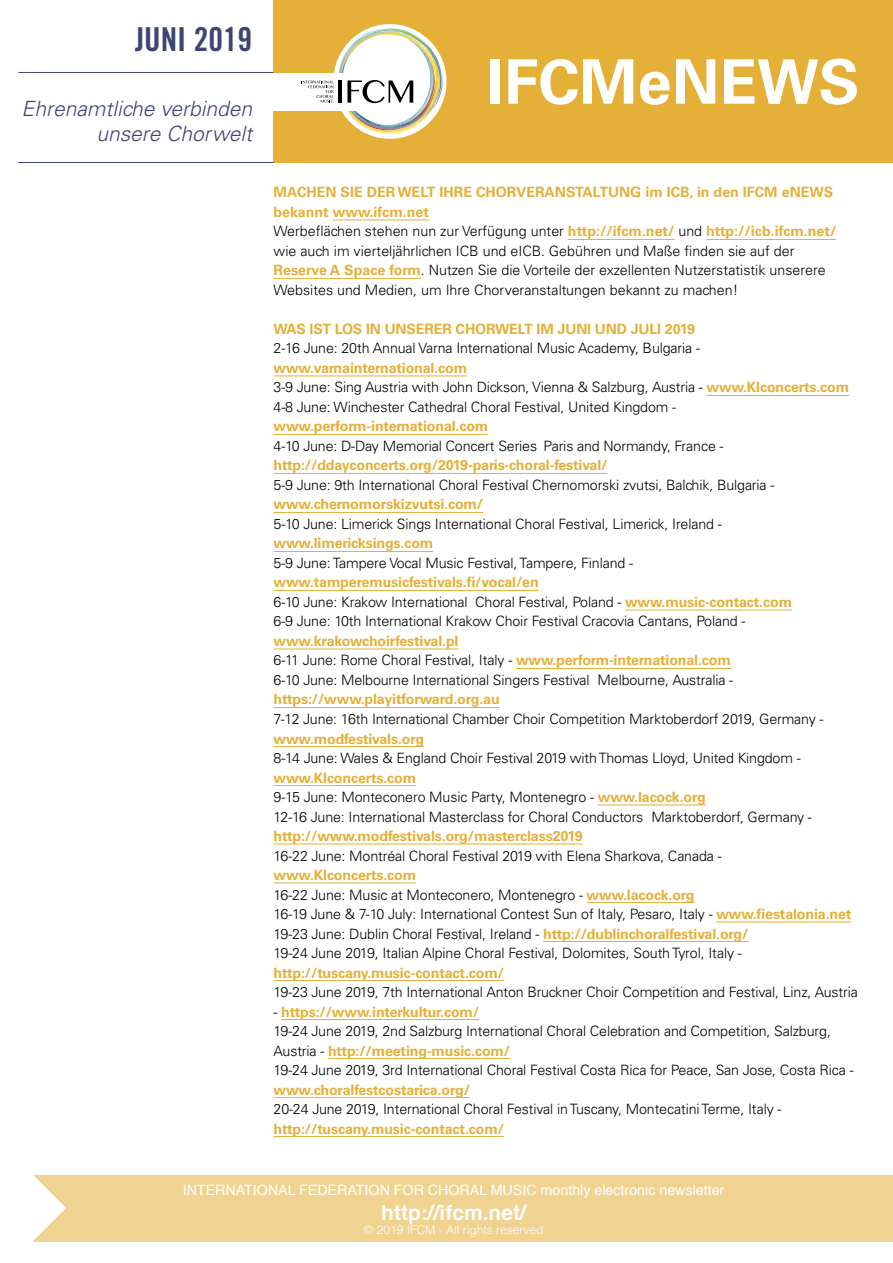
<style>
.page{position:relative;width:893px;height:1263px;background:#fff}
.page>*{position:absolute;margin:0;border:0;box-sizing:border-box;transform-origin:0 0}
.t1{font:700 61.5px "Univers LT Std";color:#fff}
.Month{font:33px "Trade Gothic LT Std Bd Cn 20";color:#3e4575}
.Volunteer{font:italic 300 21px/25.2px "Univers LT Std";color:#3e4575;text-align:right}
.t2{font:700 21px "Helvetica";color:#fff}
.Text{font:300 14.25px/19.5px "Univers LT Std";letter-spacing:-.01em;color:#000}
.Subtitle{font:700 14.25px/19.5px "Univers LT Std";color:#e4b038}
.Text-2{font:700 14.25px "Univers LT Std";letter-spacing:-.01em;color:#e4b038}
.t3{font:14.25px "Helvetica";color:#fff}
.t4{font:300 12px "Helvetica";color:#fff}
.s1{font-weight:700;color:#e4b038}
.s2{font-weight:300;color:#000}
</style>
<div class="page">
<div style="left:274px;top:0;width:619px;height:163px;background:#e4b038"></div>
<div style="left:33px;top:1176px;width:860px;height:66px;background:#f0d391"></div>
<svg style="left:33px;top:1175px;width:33px;height:66px"></svg>
<div style="left:333px;top:24px;width:113px;height:115px;background:#fff;border-radius:50%"></div>
<div style="left:270px;top:73px;width:117px;height:38px;background:#fff"></div>
<svg style="left:302px;top:29px;width:141px;height:105px"></svg>
<hr style="left:18px;top:72px;width:256px;height:1px;background:#3e4575">
<hr style="left:18px;top:162px;width:256px;height:1px;background:#3e4575">
<hr style="left:333px;top:220px;width:96px;height:1px;background:#e4b038">
<hr style="left:568px;top:239px;width:106px;height:1px;background:#e4b038">
<hr style="left:706px;top:239px;width:130px;height:1px;background:#e4b038">
<hr style="left:274px;top:278px;width:147px;height:1px;background:#e4b038">
<hr style="left:274px;top:376px;width:193px;height:1px;background:#e4b038">
<hr style="left:707px;top:395px;width:142px;height:1px;background:#e4b038">
<hr style="left:274px;top:434px;width:214px;height:1px;background:#e4b038">
<hr style="left:274px;top:473px;width:334px;height:1px;background:#e4b038">
<hr style="left:274px;top:512px;width:209px;height:1px;background:#e4b038">
<hr style="left:274px;top:551px;width:159px;height:1px;background:#e4b038">
<hr style="left:274px;top:590px;width:265px;height:1px;background:#e4b038">
<hr style="left:625px;top:610px;width:167px;height:1px;background:#e4b038">
<hr style="left:274px;top:649px;width:184px;height:1px;background:#e4b038">
<hr style="left:516px;top:668px;width:215px;height:1px;background:#e4b038">
<hr style="left:274px;top:707px;width:226px;height:1px;background:#e4b038">
<hr style="left:274px;top:746px;width:150px;height:1px;background:#e4b038">
<hr style="left:274px;top:785px;width:142px;height:1px;background:#e4b038">
<hr style="left:598px;top:805px;width:108px;height:1px;background:#e4b038">
<hr style="left:274px;top:844px;width:309px;height:1px;background:#e4b038">
<hr style="left:274px;top:883px;width:142px;height:1px;background:#e4b038">
<hr style="left:587px;top:902px;width:108px;height:1px;background:#e4b038">
<hr style="left:716px;top:922px;width:135px;height:1px;background:#e4b038">
<hr style="left:543px;top:941px;width:205px;height:1px;background:#e4b038">
<hr style="left:274px;top:980px;width:230px;height:1px;background:#e4b038">
<hr style="left:281px;top:1019px;width:198px;height:1px;background:#e4b038">
<hr style="left:328px;top:1058px;width:182px;height:1px;background:#e4b038">
<hr style="left:274px;top:1097px;width:196px;height:1px;background:#e4b038">
<hr style="left:274px;top:1136px;width:230px;height:1px;background:#e4b038">
<p class="Month" style="left:135px;top:19px;width:119px">JUNI 2019</p>
<p class="Volunteer" style="left:22px;top:96px;width:232px">Ehrenamtliche verbinden unsere Chorwelt</p>
<p class="t1" style="left:487px;top:46px;width:374px">IFCMeNEWS</p>
<p class="Subtitle" style="left:274px;top:183px;width:561px">MACHEN SIE DER WELT IHRE CHORVERANSTALTUNG im ICB, in den IFCM eNEWS bekannt www.ifcm.net</p>
<p class="Text" style="left:274px;top:222px;width:564px">Werbeflächen stehen nun zur Verfügung unter <span class="s1">http://ifcm.net/</span> und <span class="s1">http://icb.ifcm.net/ </span>wie auch im vierteljährlichen ICB und eICB. Gebühren und Maße finden sie auf der <span class="s1">Reserve A Space form</span>. Nutzen Sie die Vorteile der exzellenten Nutzerstatistik unserere Websites und Medien, um Ihre Chorveranstaltungen bekannt zu machen!</p>
<p class="Text-2" style="left:274px;top:321px;width:423px">WAS IST LOS IN UNSERER CHORWELT IM JUNI UND JULI 2019</p>
<p class="Text" style="left:274px;top:339px;width:428px">2-16 June: 20th Annual Varna International Music Academy, Bulgaria - <span class="s1">www.varnainternational.com</span></p>
<p class="Text" style="left:274px;top:378px;width:577px">3-9 June: Sing Austria with John Dickson, Vienna &amp; Salzburg, Austria - <span class="s1">www.KIconcerts.com</span></p>
<p class="Text" style="left:274px;top:397px;width:404px">4-8 June: Winchester Cathedral Choral Festival, United Kingdom - <span class="s1">www.perform-international.com</span></p>
<p class="Text" style="left:274px;top:436px;width:451px">4-10 June: D-Day Memorial Concert Series Paris and Normandy, France - <span class="s1">http://ddayconcerts.org/2019-paris-choral-festival/</span></p>
<p class="Text" style="left:274px;top:475px;width:502px">5-9 June: 9th International Choral Festival Chernomorski zvutsi, Balchik, Bulgaria - <span class="s1">www.chernomorskizvutsi.com/</span></p>
<p class="Text" style="left:274px;top:514px;width:450px">5-10 June: Limerick Sings International Choral Festival, Limerick, Ireland - <span class="s1">www.limericksings.com</span></p>
<p class="Text" style="left:274px;top:553px;width:361px">5-9 June: Tampere Vocal Music Festival, Tampere, Finland - <span class="s1">www.tamperemusicfestivals.fi/vocal/en</span></p>
<p class="Text" style="left:274px;top:592px;width:520px">6-10 June: Krakow International Choral Festival, Poland - <span class="s1">www.music-contact.com</span></p>
<p class="Text" style="left:274px;top:612px;width:473px">6-9 June: 10th International Krakow Choir Festival Cracovia Cantans, Poland - <span class="s1">www.krakowchoirfestival.pl</span></p>
<p class="Text" style="left:274px;top:651px;width:459px">6-11 June: Rome Choral Festival, Italy - <span class="s1">www.perform-international.com</span></p>
<p class="Text" style="left:274px;top:670px;width:461px">6-10 June: Melbourne International Singers Festival Melbourne, Australia - <span class="s1">https://www.playitforward.org.au</span></p>
<p class="Text" style="left:274px;top:709px;width:551px">7-12 June: 16th International Chamber Choir Competition Marktoberdorf 2019, Germany - <span class="s1">www.modfestivals.org</span></p>
<p class="Text" style="left:274px;top:748px;width:529px">8-14 June: Wales &amp; England Choir Festival 2019 with Thomas Lloyd, United Kingdom - <span class="s1">www.KIconcerts.com</span></p>
<p class="Text" style="left:274px;top:787px;width:434px">9-15 June: Monteconero Music Party, Montenegro - <span class="s1">www.lacock.org</span></p>
<p class="Text" style="left:274px;top:807px;width:540px">12-16 June: International Masterclass for Choral Conductors Marktoberdorf, Germany - <span class="s1">http://www.modfestivals.org/masterclass2019</span></p>
<p class="Text" style="left:274px;top:846px;width:450px">16-22 June: Montréal Choral Festival 2019 with Elena Sharkova, Canada - <span class="s1">www.KIconcerts.com</span></p>
<p class="Text" style="left:274px;top:885px;width:423px">16-22 June: Music at Monteconero, Montenegro - <span class="s1">www.lacock.org</span></p>
<p class="Text" style="left:274px;top:904px;width:579px">16-19 June &amp; 7-10 July: International Contest Sun of Italy, Pesaro, Italy - <span class="s1">www.fiestalonia.net</span></p>
<p class="Text" style="left:274px;top:924px;width:476px">19-23 June: Dublin Choral Festival, Ireland - <span class="s1">http://dublinchoralfestival.org/</span></p>
<p class="Text" style="left:274px;top:943px;width:470px">19-24 June 2019, Italian Alpine Choral Festival, Dolomites, South Tyrol, Italy - <span class="s1">http://tuscany.music-contact.com/</span></p>
<p class="Text" style="left:274px;top:982px;width:586px">19-23 June 2019, 7th International Anton Bruckner Choir Competition and Festival, Linz, Austria</p>
<p class="Text-2" style="left:274px;top:1003px;width:207px"><span class="s2">-</span> https://www.interkultur.com/</p>
<p class="Text" style="left:274px;top:1021px;width:559px">19-24 June 2019, 2nd Salzburg International Choral Celebration and Competition, Salzburg,<br>Austria - <span class="s1">http://meeting-music.com/</span></p>
<p class="Text" style="left:274px;top:1060px;width:582px">19-24 June 2019, 3rd International Choral Festival Costa Rica for Peace, San Jose, Costa Rica - <span class="s1">www.choralfestcostarica.org/</span></p>
<p class="Text" style="left:274px;top:1099px;width:509px">20-24 June 2019, International Choral Festival in Tuscany, Montecatini Terme, Italy - <span class="s1">http://tuscany.music-contact.com/</span></p>
<p class="t3" style="left:183px;top:1178px;width:543px">INTERNATIONAL FEDERATION FOR CHORAL MUSIC monthly electronic newsletter</p>
<p class="t2" style="left:381px;top:1195px;width:146px">http://ifcm.net/</p>
<p class="t4" style="left:364px;top:1220px;width:181px">© 2019 IFCM - All rights reserved</p>
</div>
